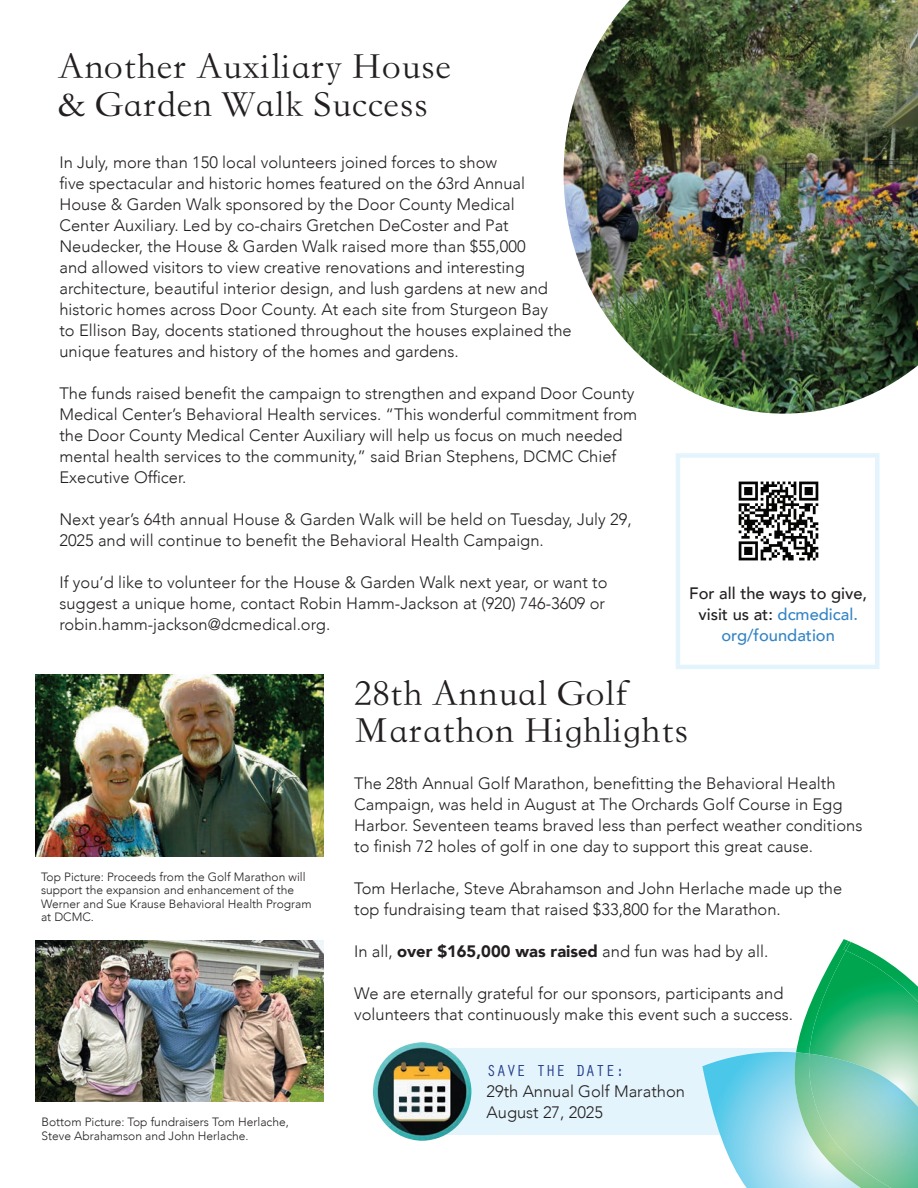
<style>
.page{position:relative;width:918px;height:1188px;background:#fff}
.page>*{position:absolute;margin:0;border:0;box-sizing:border-box;transform-origin:0 0}
.t1{font:37.5px/37.5px "ST Kaiti SC";color:#231f20}
.t2{font:300 16.5px/21px "Avenir";color:#231f20}
.t3{font:500 16.5px/21px "Avenir";color:#231f20;text-align:center}
.t4{font:16.5px "Orator Std";color:#253f8e}
.t5{font:300 12px/13.5px "Avenir";color:#231f20}
.s1{color:#3384c5}
.s2{font-weight:900}
</style>
<div class="page">
<div style="left:676px;top:453px;width:204px;height:216px;border:4px solid #bde6fa"></div>
<img style="left:738px;top:481px;width:81px;height:80px">
<img style="left:563px;top:0;width:355px;height:414px">
<div style="left:413px;top:1048px;width:447px;height:87px;background:#e3f4fc"></div>
<img style="left:36px;top:674px;width:288px;height:183px">
<img style="left:36px;top:941px;width:288px;height:160px">
<img style="left:373px;top:1042px;width:98px;height:99px;border-radius:49px">
<svg style="left:702px;top:939px;width:216px;height:249px"></svg>
<img style="left:808px;top:1054px;width:110px;height:134px">
<img style="left:818px;top:1111px;width:73px;height:77px">
<img style="left:809px;top:1054px;width:74px;height:22px">
<h1 class="t1" style="left:58px;top:48px;width:395px">Another Auxiliary House &amp; Garden Walk Success</h1>
<p class="t2" style="left:59px;top:152px;width:514px">In July, more than 150 local volunteers joined forces to show<br>five spectacular and historic homes featured on the 63rd Annual House &amp; Garden Walk sponsored by the Door County Medical<br>Center Auxiliary. Led by co-chairs Gretchen DeCoster and Pat Neudecker, the House &amp; Garden Walk raised more than $55,000<br>and allowed visitors to view creative renovations and interesting architecture, beautiful interior design, and lush gardens at new and historic homes across Door County. At each site from Sturgeon Bay<br>to Ellison Bay, docents stationed throughout the houses explained the unique features and history of the homes and gardens.</p>
<p class="t2" style="left:59px;top:383px;width:579px">The funds raised benefit the campaign to strengthen and expand Door County Medical Center’s Behavioral Health services. “This wonderful commitment from the Door County Medical Center Auxiliary will help us focus on much needed mental health services to the community,” said Brian Stephens, DCMC Chief Executive Officer.</p>
<p class="t2" style="left:59px;top:509px;width:574px">Next year’s 64th annual House &amp; Garden Walk will be held on Tuesday, July 29,<br>2025 and will continue to benefit the Behavioral Health Campaign.</p>
<p class="t2" style="left:59px;top:572px;width:550px">If you’d like to volunteer for the House &amp; Garden Walk next year, or want to suggest a unique home, contact Robin Hamm-Jackson at (920) 746-3609 or robin.hamm-jackson@dcmedical.org.</p>
<p class="t3" style="left:689px;top:582px;width:179px">For all the ways to give, visit us at: <span class="s1">dcmedical. org/foundation</span></p>
<p class="t5" style="left:41px;top:870px;width:272px">Top Picture: Proceeds from the Golf Marathon will support the expansion and enhancement of the Werner and Sue Krause Behavioral Health Program at DCMC.</p>
<p class="t5" style="left:42px;top:1115px;width:249px">Bottom Picture: Top fundraisers Tom Herlache,<br>Steve Abrahamson and John Herlache.</p>
<h1 class="t1" style="left:354px;top:675px;width:336px">28th Annual Golf<br>Marathon Highlights</h1>
<p class="t2" style="left:354px;top:772px;width:510px">The 28th Annual Golf Marathon, benefitting the Behavioral Health Campaign, was held in August at The Orchards Golf Course in Egg Harbor. Seventeen teams braved less than perfect weather conditions to finish 72 holes of golf in one day to support this great cause.</p>
<p class="t2" style="left:354px;top:877px;width:489px">Tom Herlache, Steve Abrahamson and John Herlache made up the top fundraising team that raised $33,800 for the Marathon.</p>
<p class="t2" style="left:354px;top:940px;width:416px">In all, <span class="s2">over $165,000 was raised</span> and fun was had by all.</p>
<p class="t2" style="left:354px;top:982px;width:441px">We are eternally grateful for our sponsors, participants and volunteers that continuously make this event such a success.</p>
<p class="t4" style="left:487px;top:1058px;width:140px">SAVE THE DATE:</p>
<p class="t2" style="left:487px;top:1080px;width:200px">29th Annual Golf Marathon<br>August 27, 2025</p>
</div>
